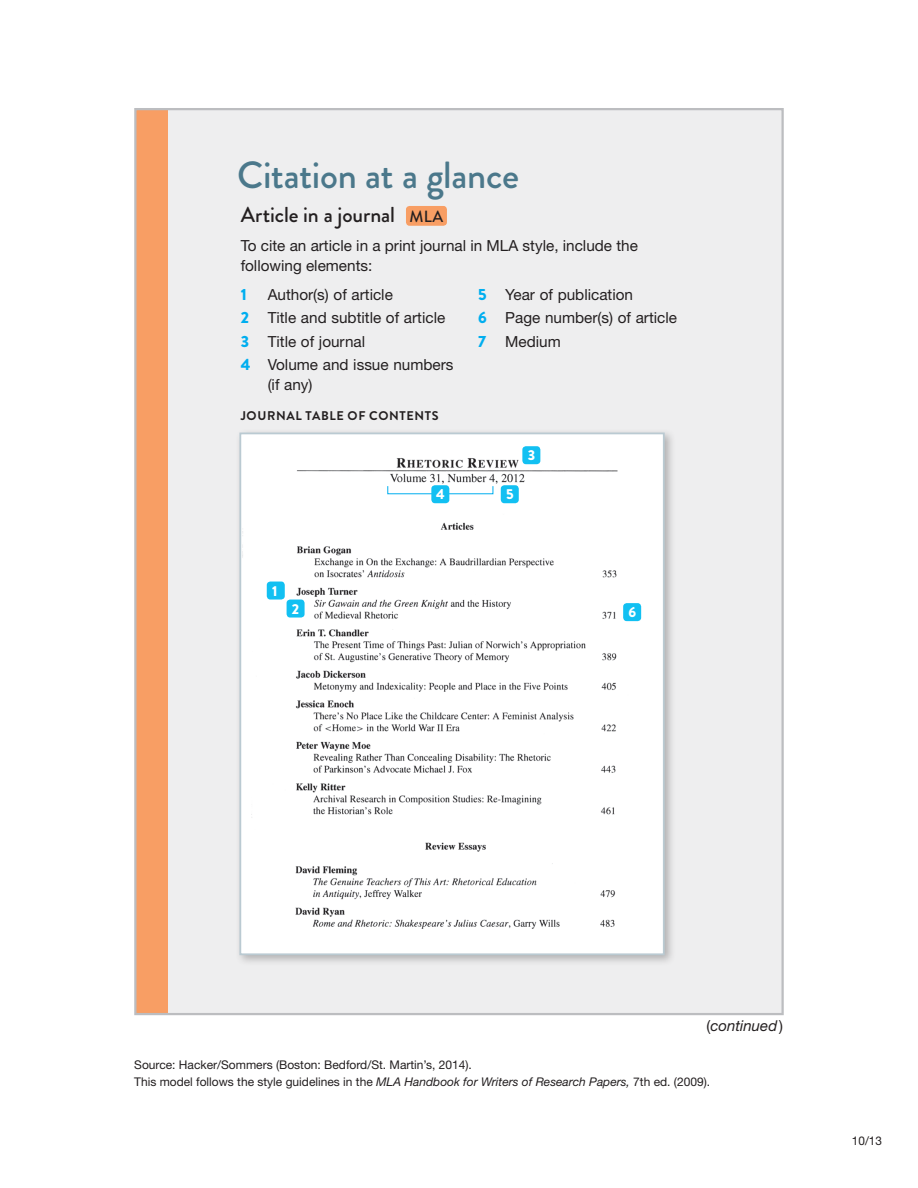
<style>
.page{position:relative;width:918px;height:1188px;background:#fff}
.page>*{position:absolute;margin:0;border:0;box-sizing:border-box;transform-origin:0 0}
.t1{font:500 37.8px "Brandon Grotesque";letter-spacing:-.01em;color:#4b788b}
.t2{font:500 21.6px "Brandon Grotesque";letter-spacing:-.005em;color:#231f20}
.t3{font:900 16.2px "Brandon Grotesque";color:#00aeef}
.t4{font:15.3px/23.4px "Helvetica Neue LT Std";color:#231f20}
.t5{font:italic 15px "Helvetica Neue LT Std";color:#231f20}
.t6{font:900 14.4px "Brandon Grotesque";color:#fff}
.t7{font:700 12.6px "Brandon Grotesque";letter-spacing:.05em;color:#231f20}
.t8{font:12px "Helvetica Neue LT Std";color:#231f20}
.s1{font-size:16.2px}
.s2{font-family:"Brandon Grotesque";font-weight:900;font-size:16.2px;color:#00aeef}
.s3{font-style:normal}
.s4{font-style:italic}
</style>
<div class="page">
<div style="left:163px;top:109px;width:620px;height:905px;background:#eeeeef"></div>
<div style="left:135px;top:109px;width:33px;height:905px;background:#f89e64"></div>
<div style="left:235px;top:428px;width:441px;height:538px;background:#231f20;opacity:.3"></div>
<img style="left:242px;top:436px;width:420px;height:516px">
<div style="left:239px;top:433px;width:426px;height:522px;border:2px solid #bacad2"></div>
<div style="left:501px;top:485px;width:18px;height:18px;background:#12c0f2;border-radius:4px"></div>
<div style="left:267px;top:582px;width:18px;height:18px;background:#12c0f2;border-radius:4px"></div>
<div style="left:623px;top:603px;width:18px;height:18px;background:#12c0f2;border-radius:4px"></div>
<div style="left:522px;top:446px;width:18px;height:18px;background:#12c0f2;border-radius:4px"></div>
<div style="left:287px;top:600px;width:18px;height:18px;background:#12c0f2;border-radius:4px"></div>
<div style="left:431px;top:485px;width:18px;height:18px;background:#12c0f2;border-radius:4px"></div>
<div style="left:406px;top:206px;width:41px;height:20px;background:#f89e64;border-radius:4px"></div>
<p class="t1" style="left:237px;top:149px;width:283px">Citation at a glance</p>
<p class="t2" style="left:241px;top:200px;width:204px">Article in a journal <span class="s1">MLA</span></p>
<p class="t4" style="left:241px;top:235px;width:399px;line-height:19.8px">To cite an article in a print journal in MLA style, include the following elements:</p>
<p class="t3" style="left:241px;top:283px;width:8px">1</p>
<p class="t4" style="left:241px;top:282px;width:214px;text-indent:27px">Author(s) of article<br><span class="s2">2</span> Title and subtitle of article<br><span class="s2">3</span> Title of journal<br><span class="s2">4</span> Volume and issue numbers</p>
<p class="t4" style="left:268px;top:372px;width:46px">(if any)</p>
<p class="t4" style="left:478px;top:282px;width:200px"><span class="s2">5</span> Year of publication<br><span class="s2">6</span> Page number(s) of article<br><span class="s2">7</span> Medium</p>
<p class="t7" style="left:241px;top:407px;width:199px">JOURNAL TABLE OF CONTENTS</p>
<p class="t6" style="left:272px;top:580px;width:7px">1</p>
<p class="t6" style="left:292px;top:598px;width:9px">2</p>
<p class="t6" style="left:436px;top:484px;width:10px">4</p>
<p class="t6" style="left:506px;top:484px;width:9px">5</p>
<p class="t6" style="left:528px;top:445px;width:9px">3</p>
<p class="t6" style="left:628px;top:602px;width:9px">6</p>
<p class="t5" style="left:707px;top:1016px;width:78px"><span class="s3">(</span>continued<span class="s3">)</span></p>
<p class="t8" style="left:134px;top:1058px;width:339px">Source: Hacker/Sommers (Boston: Bedford/St. Martin’s, 2014).</p>
<p class="t8" style="left:134px;top:1074px;width:577px">This model follows the style guidelines in the <span class="s4">MLA Handbook for Writers of Research Papers,</span> 7th ed. (2009).</p>
<p class="t8" style="left:852px;top:1133px;width:32px">10/13</p>
</div>
